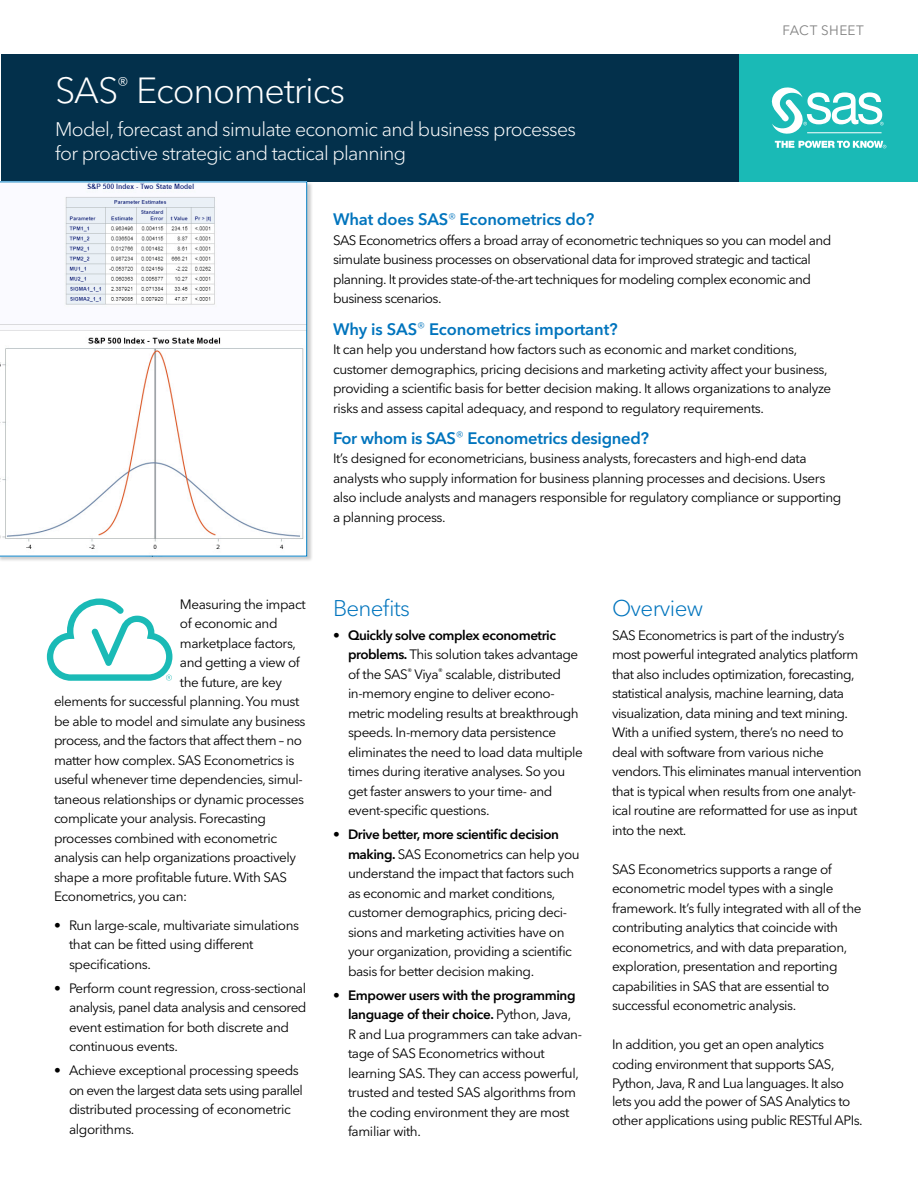
<style>
.page{position:relative;width:918px;height:1188px;background:#fff}
.page>*{position:absolute;margin:0;border:0;box-sizing:border-box;transform-origin:0 0}
.Headline_Title{font:300 36px "Avenir Next W1 G";letter-spacing:-.03em;color:#fff}
.Subhead-1_Cobalt{font:300 22.5px "Avenir Next W1 G";letter-spacing:-.035em;color:#0074bd}
.Body_Bullet{font:300 22.5px "Avenir Next W1 G";letter-spacing:-.03em;color:#0074bd}
.Headline_subhead___k{font:300 19.5px/24px "Avenir Next W1 G";letter-spacing:-.035em;color:#fff}
.Summary_Q_Head-Groun{font:600 16.5px "Avenir Next W1 G";letter-spacing:-.01em;color:#0074bd}
.Body_Bullet-2{font:13.5px/19.5px "Avenir Next W1 G";letter-spacing:-.03em;color:#000}
.Body{font:13.5px/19.5px "Avenir Next W1 G";letter-spacing:-.035em;color:#000}
.Summary_Q_Body{font:13.5px/19.5px "Avenir Next W1 G";letter-spacing:-.03em;color:#000}
.Body_before_bullet{font:13.5px "Avenir Next W1 G";letter-spacing:-.03em;color:#000}
.Collateral_Identifie{font:13.5px "Avenir Next W1 G";letter-spacing:.025em;color:#818181}
.s1{font-weight:300;font-size:13.5px}
.s2{font-weight:600}
</style>
<div class="page">
<div style="left:1px;top:54px;width:738px;height:128px;background:#03304b"></div>
<div style="left:0;top:181px;width:313px;height:382px;background:#000;opacity:.2"></div>
<svg style="left:0;top:182px;width:307px;height:374px"></svg>
<div style="left:739px;top:54px;width:179px;height:128px;background:#1abab6"></div>
<svg style="left:775px;top:141px;width:111px;height:7px"></svg>
<svg style="left:771px;top:87px;width:113px;height:47px"></svg>
<hr style="left:807px;top:132px;width:75px;height:1px;background:#fff">
<svg style="left:47px;top:598px;width:125px;height:83px"></svg>
<p class="Headline_Title" style="left:55px;top:69px;width:292px">SAS<sup>®</sup> Econometrics</p>
<p class="Headline_subhead___k" style="left:55px;top:117px;width:522px">Model, forecast and simulate economic and business processes for proactive strategic and tactical planning</p>
<p class="Collateral_Identifie" style="left:782px;top:23px;width:83px">FACT SHEET</p>
<p class="Summary_Q_Head-Groun" style="left:333px;top:210px;width:263px">What does SAS<span class="s1">®</span> Econometrics do?</p>
<p class="Summary_Q_Body" style="left:333px;top:231px;width:500px">SAS Econometrics offers a broad array of econometric techniques so you can model and simulate business processes on observational data for improved strategic and tactical planning. It provides state-of-the-art techniques for modeling complex economic and business scenarios.</p>
<p class="Summary_Q_Head-Groun" style="left:333px;top:319px;width:286px">Why is SAS<span class="s1">®</span> Econometrics important?</p>
<p class="Summary_Q_Body" style="left:333px;top:340px;width:500px">It can help you understand how factors such as economic and market conditions, customer demographics, pricing decisions and marketing activity affect your business, providing a scientific basis for better decision making. It allows organizations to analyze risks and assess capital adequacy, and respond to regulatory requirements.</p>
<p class="Summary_Q_Head-Groun" style="left:333px;top:428px;width:318px">For whom is SAS<span class="s1">®</span> Econometrics designed?</p>
<p class="Summary_Q_Body" style="left:333px;top:449px;width:510px">It’s designed for econometricians, business analysts, forecasters and high-end data analysts who supply information for business planning processes and decisions. Users also include analysts and managers responsible for regulatory compliance or supporting a planning process.</p>
<p class="Body_before_bullet" style="left:180px;top:596px;width:127px">Measuring the impact</p>
<p class="Body_before_bullet" style="left:180px;top:615px;width:99px">of economic and</p>
<p class="Body_before_bullet" style="left:180px;top:635px;width:118px">marketplace factors,</p>
<p class="Body_before_bullet" style="left:180px;top:654px;width:121px">and getting a view of</p>
<p class="Body_before_bullet" style="left:180px;top:674px;width:103px">the future, are key</p>
<p class="Body_before_bullet" style="left:54px;top:693px;width:247px">elements for successful planning. You must</p>
<p class="Body_before_bullet" style="left:54px;top:713px;width:253px">be able to model and simulate any business</p>
<p class="Body_before_bullet" style="left:54px;top:732px;width:250px">process, and the factors that affect them – no</p>
<p class="Body_before_bullet" style="left:54px;top:752px;width:242px">matter how complex. SAS Econometrics is</p>
<p class="Body_before_bullet" style="left:54px;top:771px;width:250px">useful whenever time dependencies, simul-</p>
<p class="Body_before_bullet" style="left:54px;top:791px;width:252px">taneous relationships or dynamic processes</p>
<p class="Body_before_bullet" style="left:54px;top:810px;width:214px">complicate your analysis. Forecasting</p>
<p class="Body_before_bullet" style="left:54px;top:830px;width:225px">processes combined with econometric</p>
<p class="Body_before_bullet" style="left:54px;top:849px;width:244px">analysis can help organizations proactively</p>
<p class="Body_before_bullet" style="left:54px;top:869px;width:235px">shape a more profitable future. With SAS</p>
<p class="Body_before_bullet" style="left:54px;top:888px;width:135px">Econometrics, you can:</p>
<p class="Body_Bullet-2" style="left:69px;top:915px;width:232px;text-indent:-15px">• Run large-scale, multivariate simulations that can be fitted using different specifications.</p>
<p class="Body_Bullet-2" style="left:69px;top:978px;width:239px;text-indent:-15px">• Perform count regression, cross-sectional analysis, panel data analysis and censored event estimation for both discrete and continuous events.</p>
<p class="Body_Bullet-2" style="left:69px;top:1061px;width:235px;text-indent:-15px">• Achieve exceptional processing speeds on even the largest data sets using parallel distributed processing of econometric algorithms.</p>
<p class="Subhead-1_Cobalt" style="left:333px;top:594px;width:79px">Benefits</p>
<p class="Body_Bullet-2" style="left:348px;top:625px;width:236px;text-indent:-15px">• <span class="s2">Quickly solve complex econometric problems.</span> This solution takes advantage of the SAS<sup>®</sup> Viya<sup>®</sup> scalable, distributed in-memory engine to deliver econo&shy;metric modeling results at breakthrough speeds. In-memory data persistence eliminates the need to load data multiple times during iterative analyses. So you get faster answers to your time- and event-specific questions.</p>
<p class="Body_Bullet-2" style="left:348px;top:825px;width:233px;text-indent:-15px">• <span class="s2">Drive better, more scientific decision making.</span> SAS Econometrics can help you understand the impact that factors such as economic and market conditions, customer demographics, pricing deci&shy;sions and marketing activities have on your organization, providing a scientific basis for better decision making.</p>
<p class="Body_Bullet-2" style="left:348px;top:985px;width:236px;text-indent:-15px">• <span class="s2">Empower users with the programming language of their choice.</span> Python, Java, R and Lua programmers can take advan&shy;tage of SAS Econometrics without learning SAS. They can access powerful, trusted and tested SAS algorithms from the coding environment they are most familiar with.</p>
<p class="Body_Bullet" style="left:612px;top:594px;width:93px">Overview</p>
<p class="Body" style="left:612px;top:625px;width:251px">SAS Econometrics is part of the industry’s most powerful integrated analytics platform that also includes optimization, forecasting, statistical analysis, machine learning, data visualization, data mining and text mining.<br>With a unified system, there’s no need to deal with software from various niche vendors. This eliminates manual intervention that is typical when results from one analyt&shy;ical routine are reformatted for use as input into the next.</p>
<p class="Body" style="left:612px;top:859px;width:251px">SAS Econometrics supports a range of econometric model types with a single framework. It’s fully integrated with all of the contributing analytics that coincide with econometrics, and with data preparation, exploration, presentation and reporting capabilities in SAS that are essential to successful econometric analysis.</p>
<p class="Body" style="left:612px;top:1035px;width:252px;line-height:18.9px">In addition, you get an open analytics coding environment that supports SAS, Python, Java, R and Lua languages. It also lets you add the power of SAS Analytics to other applications using public RESTful APIs.</p>
</div>
